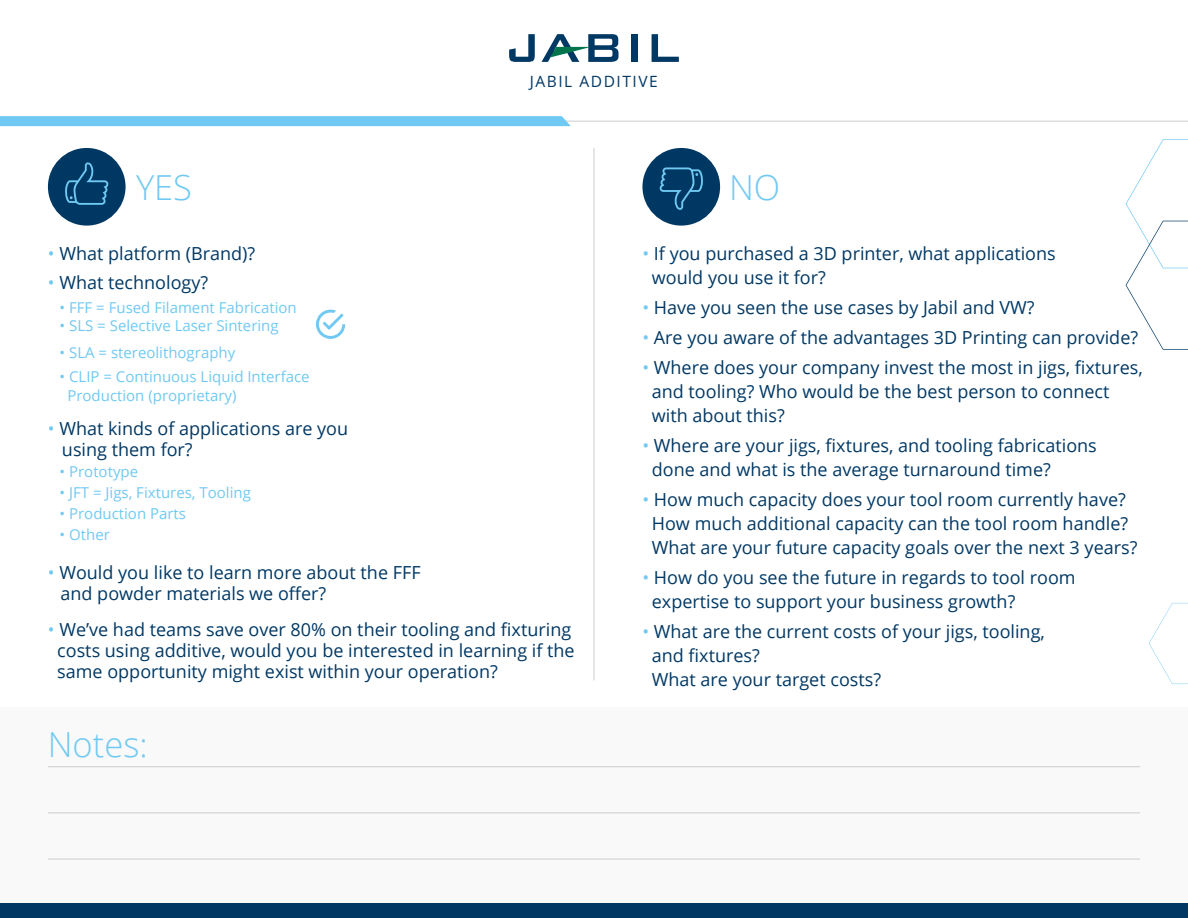
<style>
.page{position:relative;width:1188px;height:918px;background:#fff}
.page>*{position:absolute;margin:0;border:0;box-sizing:border-box;transform-origin:0 0}
.t1{font:300 34.5px "Open Sans";color:#70c9f2}
.t2{font:18px/24px "Open Sans";color:#003864}
.t3{font:15.6px "Open Sans";letter-spacing:.1em;color:#003864}
.t4{font:15px/19.5px "Open Sans";color:#70c9f2}
.s1{color:#70c9f2}
</style>
<div class="page">
<hr style="left:518px;top:121px;width:670px;height:1px;background:#ccc">
<div style="left:0;top:903px;width:1188px;height:15px;background:#003864"></div>
<svg style="left:509px;top:34px;width:26px;height:28px"></svg>
<div style="left:631px;top:34px;width:6px;height:28px;background:#003864"></div>
<svg style="left:652px;top:34px;width:27px;height:28px"></svg>
<svg style="left:542px;top:34px;width:77px;height:28px"></svg>
<svg style="left:0;top:116px;width:571px;height:10px;background:#73caf2"></svg>
<hr style="left:594px;top:148px;width:1px;height:532px;background:#ccc">
<div style="left:48px;top:148px;width:78px;height:78px;background:#003864;border-radius:50%"></div>
<div style="left:642px;top:148px;width:78px;height:78px;background:#003864;border-radius:50%"></div>
<svg style="left:65px;top:162px;width:44px;height:43px"></svg>
<svg style="left:659px;top:167px;width:44px;height:43px"></svg>
<svg style="left:316px;top:310px;width:29px;height:29px"></svg>
<div style="left:0;top:707px;width:1188px;height:196px;background:#f9f9f9"></div>
<hr style="left:48px;top:766px;width:1092px;height:1px;background:#ccc">
<hr style="left:48px;top:813px;width:1092px;height:1px;background:#ccc">
<hr style="left:48px;top:859px;width:1092px;height:1px;background:#ccc">
<svg style="left:1149px;top:603px;width:39px;height:81px"></svg>
<svg style="left:1126px;top:139px;width:62px;height:211px"></svg>
<p class="t3" style="left:530px;top:71px;width:130px">JABIL ADDITIVE</p>
<h1 class="t1" style="left:136px;top:164px;width:58px">YES</h1>
<h1 class="t1" style="left:729px;top:164px;width:53px">NO</h1>
<p class="t2" style="left:48px;top:241px;width:209px"><span class="s1">•</span> What platform (Brand)?</p>
<p class="t2" style="left:48px;top:270px;width:162px"><span class="s1">•</span> What technology?</p>
<p class="t4" style="left:60px;top:297px;width:239px">• FFF = Fused Filament Fabrication</p>
<p class="t4" style="left:60px;top:315px;width:221px">• SLS = Selective Laser Sintering</p>
<p class="t4" style="left:60px;top:342px;width:177px">• SLA = stereolithography</p>
<p class="t4" style="left:67px;top:366px;width:244px;text-indent:-8px">• CLIP = Continuous Liquid Interface<br>Production (proprietary)</p>
<p class="t2" style="left:62px;top:418px;width:288px;line-height:21px;text-indent:-14px"><span class="s1">•</span> What kinds of applications are you using them for?</p>
<p class="t4" style="left:60px;top:462px;width:80px">• Prototype</p>
<p class="t4" style="left:60px;top:483px;width:193px">• JFT = Jigs, Fixtures, Tooling</p>
<p class="t4" style="left:60px;top:504px;width:128px">• Production Parts</p>
<p class="t4" style="left:60px;top:525px;width:52px">• Other</p>
<p class="t2" style="left:61px;top:561px;width:362px;line-height:21px;text-indent:-13px"><span class="s1">•</span> Would you like to learn more about the FFF and powder materials we offer?</p>
<p class="t2" style="left:57px;top:619px;width:519px;line-height:21px;text-indent:-9px"><span class="s1">•</span> We’ve had teams save over 80% on their tooling and fixturing costs using additive, would you be interested in learning if the same opportunity might exist within your operation?</p>
<h1 class="t1" style="left:48px;top:721px;width:101px">Notes:</h1>
<p class="t2" style="left:652px;top:241px;width:405px;text-indent:-9px"><span class="s1">•</span> If you purchased a 3D printer, what applications would you use it for?</p>
<p class="t2" style="left:642px;top:295px;width:394px"><span class="s1">•</span> Have you seen the use cases by Jabil and VW?</p>
<p class="t2" style="left:642px;top:325px;width:497px"><span class="s1">•</span> Are you aware of the advantages 3D Printing can provide?</p>
<p class="t2" style="left:652px;top:355px;width:492px;text-indent:-9px"><span class="s1">•</span> Where does your company invest the most in jigs, fixtures, and tooling? Who would be the best person to connect with about this?</p>
<p class="t2" style="left:652px;top:433px;width:447px;text-indent:-9px"><span class="s1">•</span> Where are your jigs, fixtures, and tooling fabrications done and what is the average turnaround time?</p>
<p class="t2" style="left:652px;top:487px;width:487px;text-indent:-9px"><span class="s1">•</span> How much capacity does your tool room currently have?<br>How much additional capacity can the tool room handle?<br>What are your future capacity goals over the next 3 years?</p>
<p class="t2" style="left:652px;top:565px;width:425px;text-indent:-9px"><span class="s1">•</span> How do you see the future in regards to tool room expertise to support your business growth?</p>
<p class="t2" style="left:652px;top:619px;width:395px;text-indent:-9px"><span class="s1">•</span> What are the current costs of your jigs, tooling, and fixtures?<br>What are your target costs?</p>
</div>
